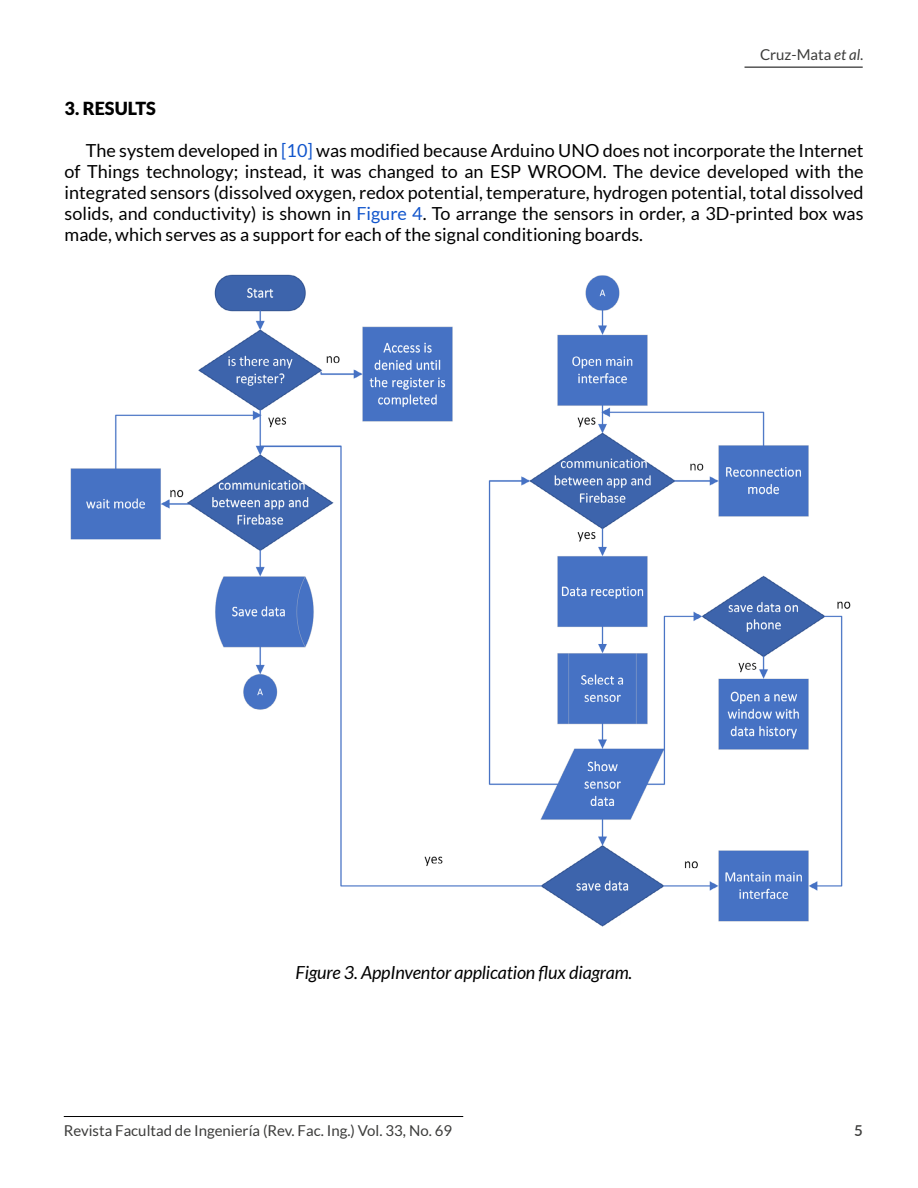
<style>
.page{position:relative;width:918px;height:1188px;background:#fff}
.page>*{position:absolute;margin:0;border:0;box-sizing:border-box;transform-origin:0 0}
.t1{font:18px/21px "Lato";color:#000;text-align:justify}
.t2{font:italic 18px "Lato";letter-spacing:-.01em;color:#000}
.t3{font:900 18px "Lato";color:#000}
.t4{font:15px "Lato";color:#3c3c3b}
.t5{font:600 15px "Lato";color:#3c3c3b}
.s1{font-style:italic}
.s2{color:#15c}
</style>
<div class="page">
<hr style="left:745px;top:67px;width:118px;height:1px;background:#000">
<hr style="left:64px;top:1116px;width:399px;height:1px;background:#000">
<img style="left:70px;top:274px;width:781px;height:653px">
<p class="t4" style="left:760px;top:46px;width:105px">Cruz-Mata <span class="s1">et al.</span></p>
<p class="t3" style="left:65px;top:98px;width:93px">3. RESULTS</p>
<p class="t1" style="left:65px;top:140px;width:800px;text-indent:21px">The system developed in <span class="s2">[10]</span> was modified because Arduino UNO does not incorporate the Internet of Things technology; instead, it was changed to an ESP WROOM. The device developed with the integrated sensors (dissolved oxygen, redox potential, temperature, hydrogen potential, total dissolved solids, and conductivity) is shown in <span class="s2">Figure 4</span>. To arrange the sensors in order, a 3D-printed box was made, which serves as a support for each of the signal conditioning boards.</p>
<p class="t2" style="left:296px;top:962px;width:338px">Figure 3. AppInventor application flux diagram.</p>
<p class="t4" style="left:64px;top:1122px;width:390px">Revista Facultad de Ingeniería (Rev. Fac. Ing.) Vol. 33, No. 69</p>
<p class="t5" style="left:854px;top:1120px;width:10px">5</p>
</div>
